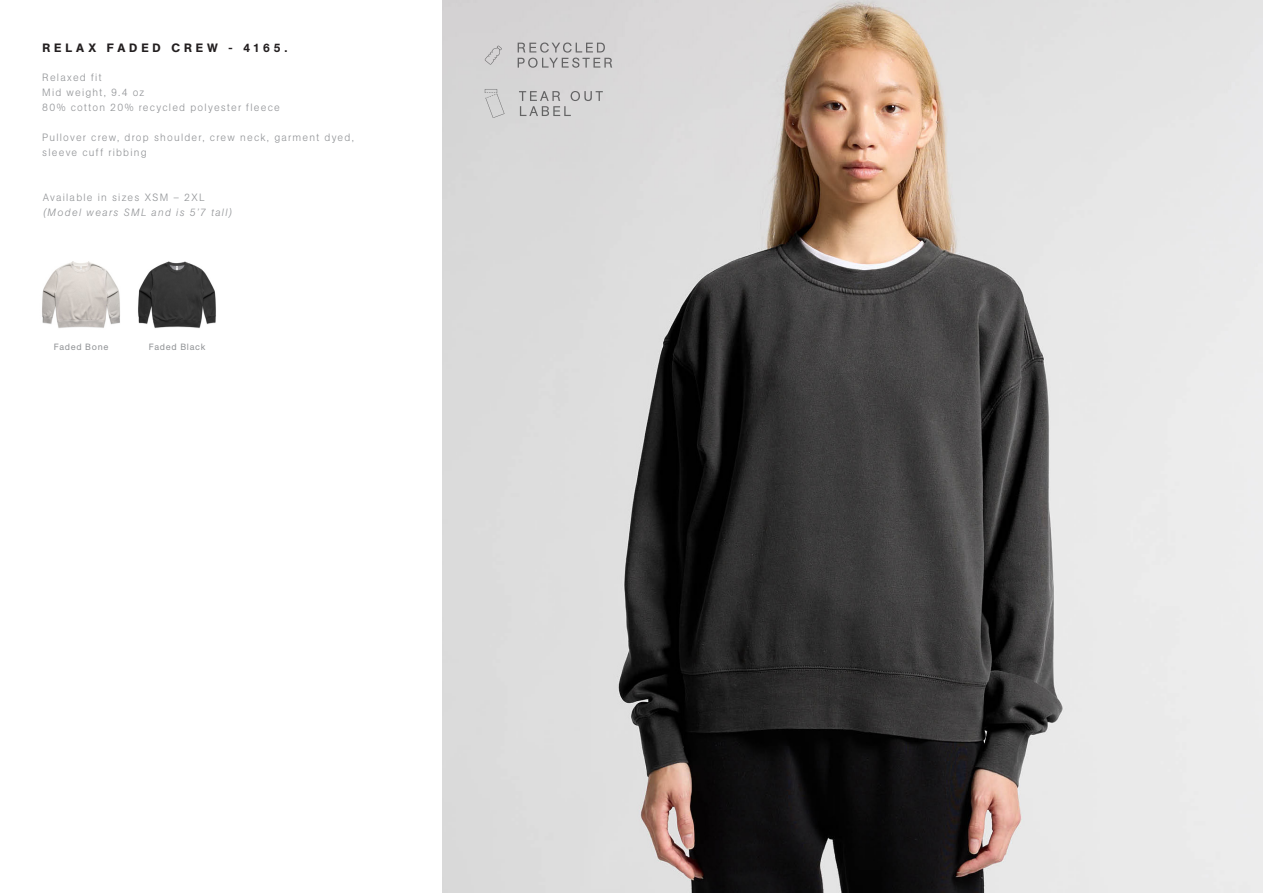
<style>
.page{position:relative;width:1263px;height:893px;background:#fff}
.page>*{position:absolute;margin:0;border:0;box-sizing:border-box;transform-origin:0 0}
.t1{font:500 12px "AG Book Pro";letter-spacing:.33em;color:#231f20}
.MEASUREMENTS{font:300 10.5px/15px "AG Book Pro";letter-spacing:.12em;color:#939598}
.t2{font:italic 300 10.5px/15px "AG Book Pro";letter-spacing:.125em;color:#939598}
.COLOUR_NAME{font:9px "AG Book Pro";letter-spacing:.075em;color:#939598}
.s1{font-style:normal}
</style>
<div class="page">
<img style="left:442px;top:0;width:821px;height:893px">
<svg style="left:519px;top:91px;width:84px;height:25px;background:#c4c4c4"></svg>
<svg style="left:497px;top:94px;width:7px;height:20px"></svg>
<svg style="left:485px;top:89px;width:12px;height:29px"></svg>
<svg style="left:485px;top:46px;width:17px;height:19px"></svg>
<svg style="left:518px;top:43px;width:94px;height:25px;background:#bfbdbe"></svg>
<img style="left:42px;top:261px;width:78px;height:67px">
<img style="left:138px;top:261px;width:78px;height:68px">
<p class="t1" style="left:42px;top:40px;width:246px">RELAX FADED CREW - 4165.</p>
<p class="MEASUREMENTS" style="left:42px;top:69px;width:61px">Relaxed fit</p>
<p class="MEASUREMENTS" style="left:42px;top:84px;width:104px">Mid weight, 9.4 oz</p>
<p class="MEASUREMENTS" style="left:42px;top:99px;width:239px">80% cotton 20% recycled polyester fleece</p>
<p class="MEASUREMENTS" style="left:42px;top:129px;width:313px">Pullover crew, drop shoulder, crew neck, garment dyed, sleeve cuff ribbing</p>
<p class="t2" style="left:43px;top:190px;width:191px"><span class="s1">Available in sizes XSM – 2XL </span>(Model wears SML and is 5’7 tall)</p>
<p class="COLOUR_NAME" style="left:54px;top:341px;width:56px">Faded Bone</p>
<p class="COLOUR_NAME" style="left:149px;top:341px;width:58px">Faded Black</p>
</div>
